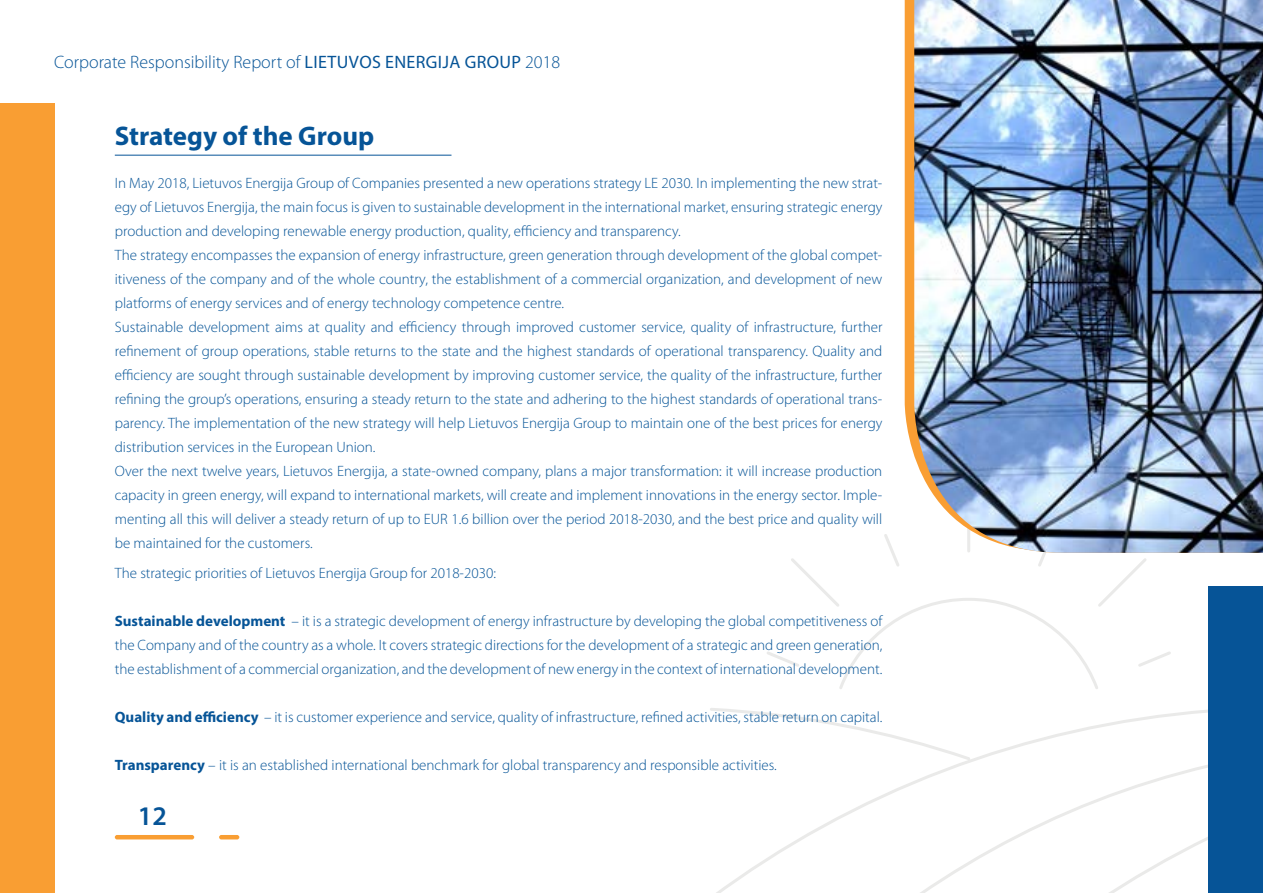
<style>
.page{position:relative;width:1263px;height:893px;background:#fff}
.page>*{position:absolute;margin:0;border:0;box-sizing:border-box;transform-origin:0 0}
.t1{font:700 27px "Myriad Pro";color:#065497}
.t2{font:600 27px "Myriad Pro";color:#065497}
.t3{font:300 18px "Myriad Pro";color:#065497}
.t4{font:300 15px/24px "Myriad Pro";color:#065497}
.s1{font-weight:400}
.s2{font-weight:700}
</style>
<div class="page">
<svg style="left:710px;top:534px;width:499px;height:359px"></svg>
<hr style="left:219px;top:835px;width:20px;height:4px;background:#f99e33;border-radius:2px">
<hr style="left:115px;top:835px;width:79px;height:4px;background:#f99e33;border-radius:2px">
<hr style="left:115px;top:155px;width:336px;height:1px;background:#065497">
<div style="left:0;top:103px;width:55px;height:790px;background:#f99e33"></div>
<div style="left:1209px;top:586px;width:54px;height:307px;background:#065497"></div>
<svg style="left:905px;top:0;width:9px;height:551px;fill:#f99e33"></svg>
<img style="left:914px;top:0;width:349px;height:553px">
<p class="t3" style="left:54px;top:52px;width:508px">Corporate Responsibility Report of <span class="s1">LIETUVOS ENERGIJA GROUP</span> 2018</p>
<h1 class="t1" style="left:115px;top:118px;width:261px">Strategy of the Group</h1>
<p class="t4" style="left:115px;top:171px;width:769px">In May 2018, Lietuvos Energija Group of Companies presented a new operations strategy LE 2030. In implementing the new strat&shy;egy of Lietuvos Energija, the main focus is given to sustainable development in the international market, ensuring strategic energy production and developing renewable energy production, quality, efficiency and transparency.<br>The strategy encompasses the expansion of energy infrastructure, green generation through development of the global compet&shy;itiveness of the company and of the whole country, the establishment of a commercial organization, and development of new platforms of energy services and of energy technology competence centre.<br>Sustainable development aims at quality and efficiency through improved customer service, quality of infrastructure, further refinement of group operations, stable returns to the state and the highest standards of operational transparency. Quality and efficiency are sought through sustainable development by improving customer service, the quality of the infrastructure, further refining the group’s operations, ensuring a steady return to the state and adhering to the highest standards of operational trans&shy;parency. The implementation of the new strategy will help Lietuvos Energija Group to maintain one of the best prices for energy distribution services in the European Union.<br>Over the next twelve years, Lietuvos Energija, a state-owned company, plans a major transformation: it will increase production capacity in green energy, will expand to international markets, will create and implement innovations in the energy sector. Imple&shy;menting all this will deliver a steady return of up to EUR 1.6 billion over the period 2018-2030, and the best price and quality will be maintained for the customers.</p>
<p class="t4" style="left:115px;top:561px;width:383px">The strategic priorities of Lietuvos Energija Group for 2018-2030:</p>
<p class="t4" style="left:115px;top:609px;width:769px;text-align:justify"><span class="s2">Sustainable development</span> – it is a strategic development of energy infrastructure by developing the global competitiveness of the Company and of the country as a whole. It covers strategic directions for the development of a strategic and green generation, the establishment of a commercial organization, and the development of new energy in the context of international development.</p>
<p class="t4" style="left:115px;top:705px;width:769px"><span class="s2">Quality and efficiency</span> – it is customer experience and service, quality of infrastructure, refined activities, stable return on capital.</p>
<p class="t4" style="left:115px;top:753px;width:663px"><span class="s2">Transparency</span> – it is an established international benchmark for global transparency and responsible activities.</p>
<h1 class="t2" style="left:138px;top:798px;width:30px">12</h1>
</div>
